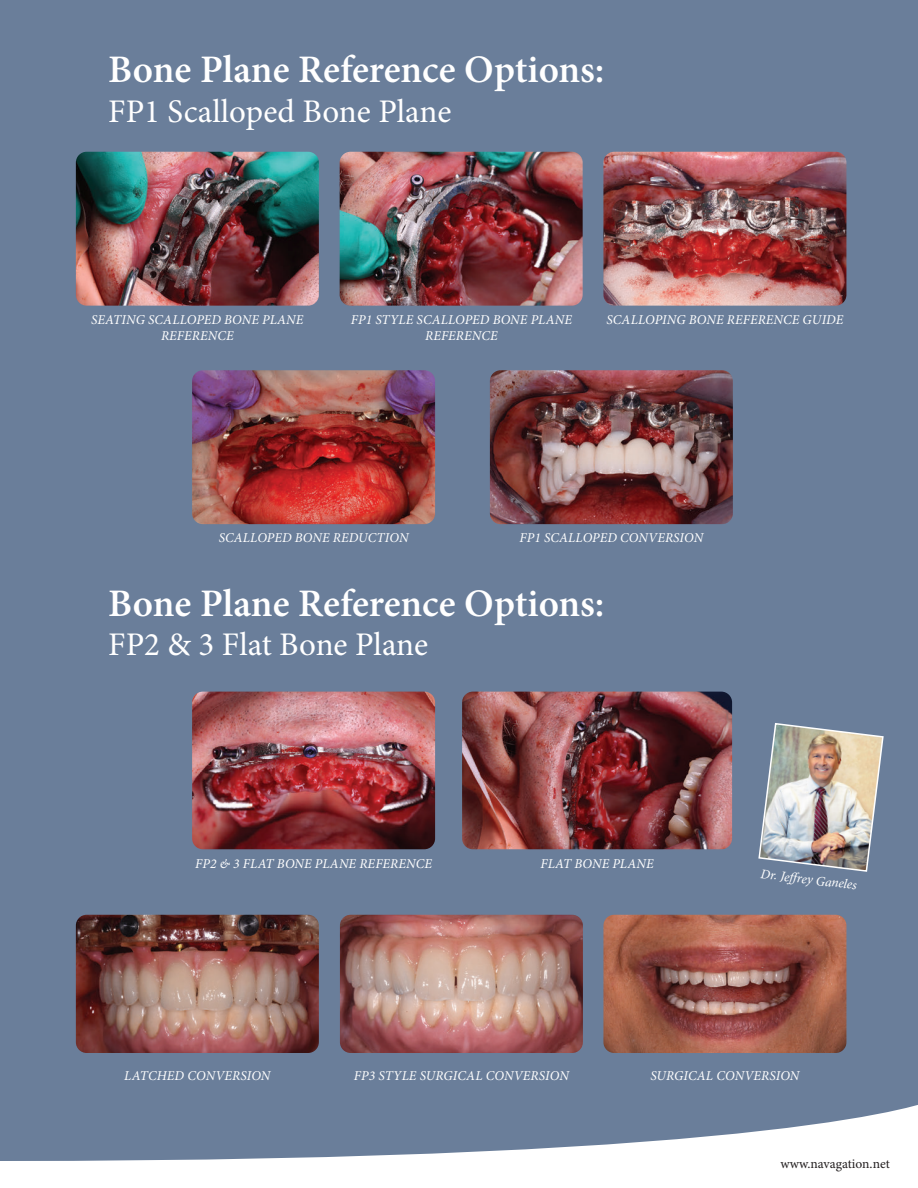
<style>
.page{position:relative;width:918px;height:1188px;background:#6a7e9a}
.page>*{position:absolute;margin:0;border:0;box-sizing:border-box;transform-origin:0 0}
.t1{font:600 39px "Minion Pro";letter-spacing:-.005em;color:#fff}
.t2{font:33px "Minion Pro";color:#fff}
.t3{font:italic 13.5px/16.2px "Minion Pro";letter-spacing:.01em;color:#fff;text-align:center}
.t4{font:13.5px "Minion Pro";color:#231f20}
</style>
<div class="page">
<svg style="left:0;top:1105px;width:918px;height:83px"></svg>
<img style="left:192px;top:692px;width:243px;height:157px">
<img style="left:603px;top:152px;width:243px;height:154px">
<img style="left:340px;top:152px;width:243px;height:154px">
<img style="left:76px;top:152px;width:243px;height:154px">
<img style="left:192px;top:370px;width:243px;height:154px">
<img style="left:490px;top:370px;width:243px;height:154px">
<img style="left:462px;top:692px;width:270px;height:157px">
<img style="left:76px;top:915px;width:243px;height:138px">
<img style="left:340px;top:915px;width:243px;height:138px">
<img style="left:603px;top:915px;width:243px;height:138px">
<img style="left:758px;top:723px;width:126px;height:149px">
<p class="t1" style="left:108px;top:43px;width:498px">Bone Plane Reference Options:</p>
<p class="t2" style="left:108px;top:89px;width:345px">FP1 Scalloped Bone Plane</p>
<p class="t3" style="left:91px;top:312px;width:214px">SEATING SCALLOPED BONE PLANE<br>REFERENCE</p>
<p class="t3" style="left:351px;top:312px;width:223px">FP1 STYLE SCALLOPED BONE PLANE<br>REFERENCE</p>
<p class="t3" style="left:606px;top:312px;width:238px">SCALLOPING BONE REFERENCE GUIDE</p>
<p class="t3" style="left:219px;top:530px;width:191px">SCALLOPED BONE REDUCTION</p>
<p class="t3" style="left:520px;top:530px;width:185px">FP1 SCALLOPED CONVERSION</p>
<p class="t1" style="left:108px;top:576px;width:498px">Bone Plane Reference Options:</p>
<p class="t2" style="left:108px;top:623px;width:321px">FP2 &amp; 3 Flat Bone Plane</p>
<p class="t3" style="left:195px;top:856px;width:238px">FP2 &amp; 3 FLAT BONE PLANE REFERENCE</p>
<p class="t3" style="left:540px;top:856px;width:115px">FLAT BONE PLANE</p>
<p class="t3" style="left:762px;top:865px;width:98px;rotate:7deg">Dr. Jeffrey Ganeles</p>
<p class="t3" style="left:124px;top:1068px;width:148px">LATCHED CONVERSION</p>
<p class="t3" style="left:354px;top:1068px;width:216px">FP3 STYLE SURGICAL CONVERSION</p>
<p class="t3" style="left:650px;top:1068px;width:151px">SURGICAL CONVERSION</p>
<p class="t4" style="left:780px;top:1154px;width:111px">www.navagation.net</p>
</div>
